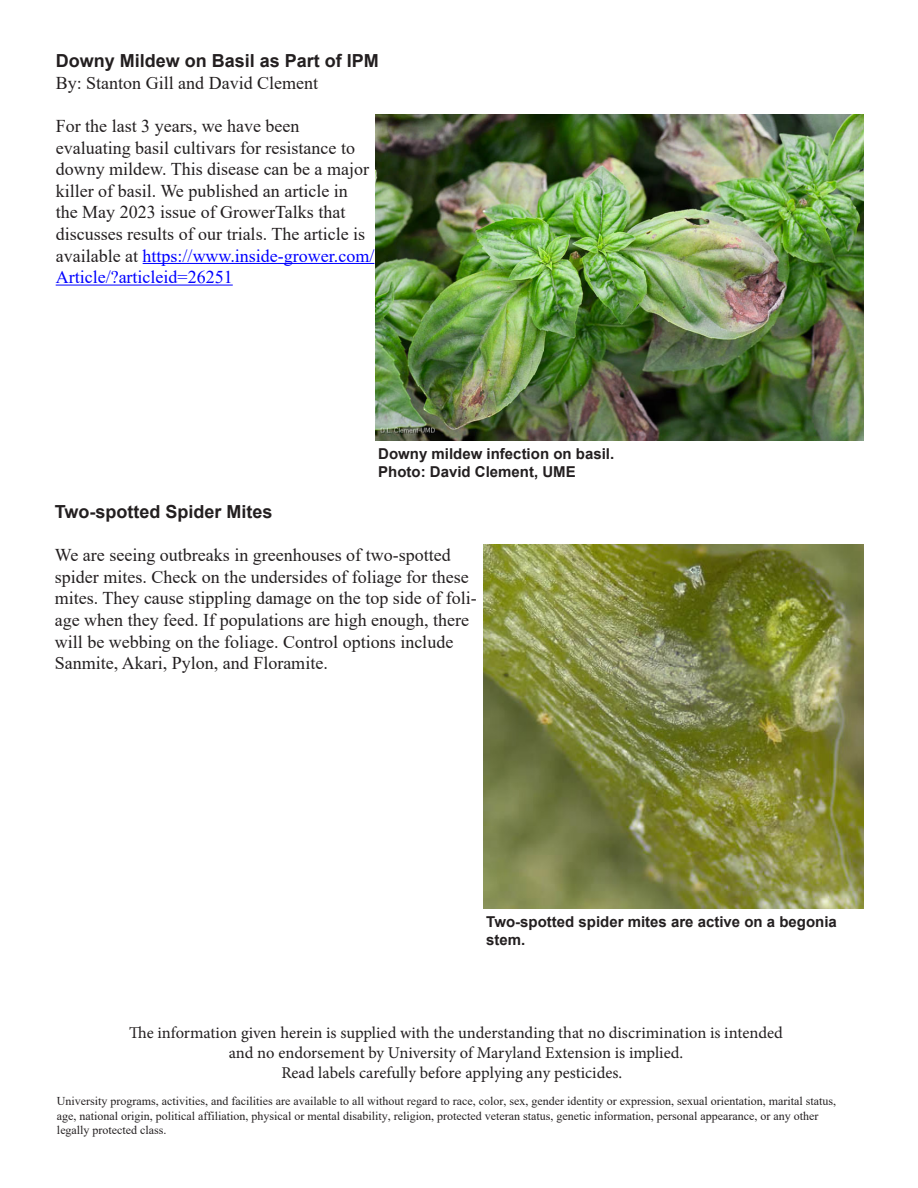
<style>
.page{position:relative;width:918px;height:1188px;background:#fff}
.page>*{position:absolute;margin:0;border:0;box-sizing:border-box;transform-origin:0 0}
.t1{font:18px/21.6px "Times New Roman";color:#231f20}
.t2{font:700 18px "Arial";color:#231f20}
.t3{font:16.5px/19.8px "Minion Pro";color:#231f20;text-align:center}
.Photo_credit{font:700 15px/18px "Arial";color:#231f20}
.t4{font:12px/14.4px "Times New Roman";color:#231f20}
.s1{color:#00f}
</style>
<div class="page">
<hr style="left:143px;top:263px;width:231px;height:1px;background:#00f">
<hr style="left:56px;top:285px;width:177px;height:1px;background:#00f">
<img style="left:375px;top:115px;width:489px;height:326px">
<img style="left:483px;top:545px;width:381px;height:364px">
<p class="t2" style="left:56px;top:48px;width:325px">Downy Mildew on Basil as Part of IPM</p>
<p class="t1" style="left:56px;top:71px;width:264px">By: Stanton Gill and David Clement</p>
<p class="t1" style="left:56px;top:115px;width:320px">For the last 3 years, we have been evaluating basil cultivars for resistance to downy mildew. This disease can be a major killer of basil. We published an article in<br>the May 2023 issue of GrowerTalks that discusses results of our trials. The article is available at <span class="s1">https://www.inside-grower.com/ Article/?articleid=26251</span></p>
<p class="Photo_credit" style="left:378px;top:445px;width:237px">Downy mildew infection on basil.</p>
<p class="Photo_credit" style="left:378px;top:463px;width:199px">Photo: David Clement, UME</p>
<p class="t2" style="left:55px;top:499px;width:219px">Two-spotted Spider Mites</p>
<p class="t1" style="left:55px;top:544px;width:424px">We are seeing outbreaks in greenhouses of two-spotted spider mites. Check on the undersides of foliage for these mites. They cause stippling damage on the top side of foli&shy;age when they feed. If populations are high enough, there will be webbing on the foliage. Control options include Sanmite, Akari, Pylon, and Floramite.</p>
<p class="Photo_credit" style="left:486px;top:913px;width:352px">Two-spotted spider mites are active on a begonia stem.</p>
<p class="t3" style="left:129px;top:1023px;width:655px">The information given herein is supplied with the understanding that no discrimination is intended and no endorsement by University of Maryland Extension is implied.<br>Read labels carefully before applying any pesticides.</p>
<p class="t4" style="left:57px;top:1094px;width:781px">University programs, activities, and facilities are available to all without regard to race, color, sex, gender identity or expression, sexual orientation, marital status, age, national origin, political affiliation, physical or mental disability, religion, protected veteran status, genetic information, personal appearance, or any other legally protected class.</p>
</div>
